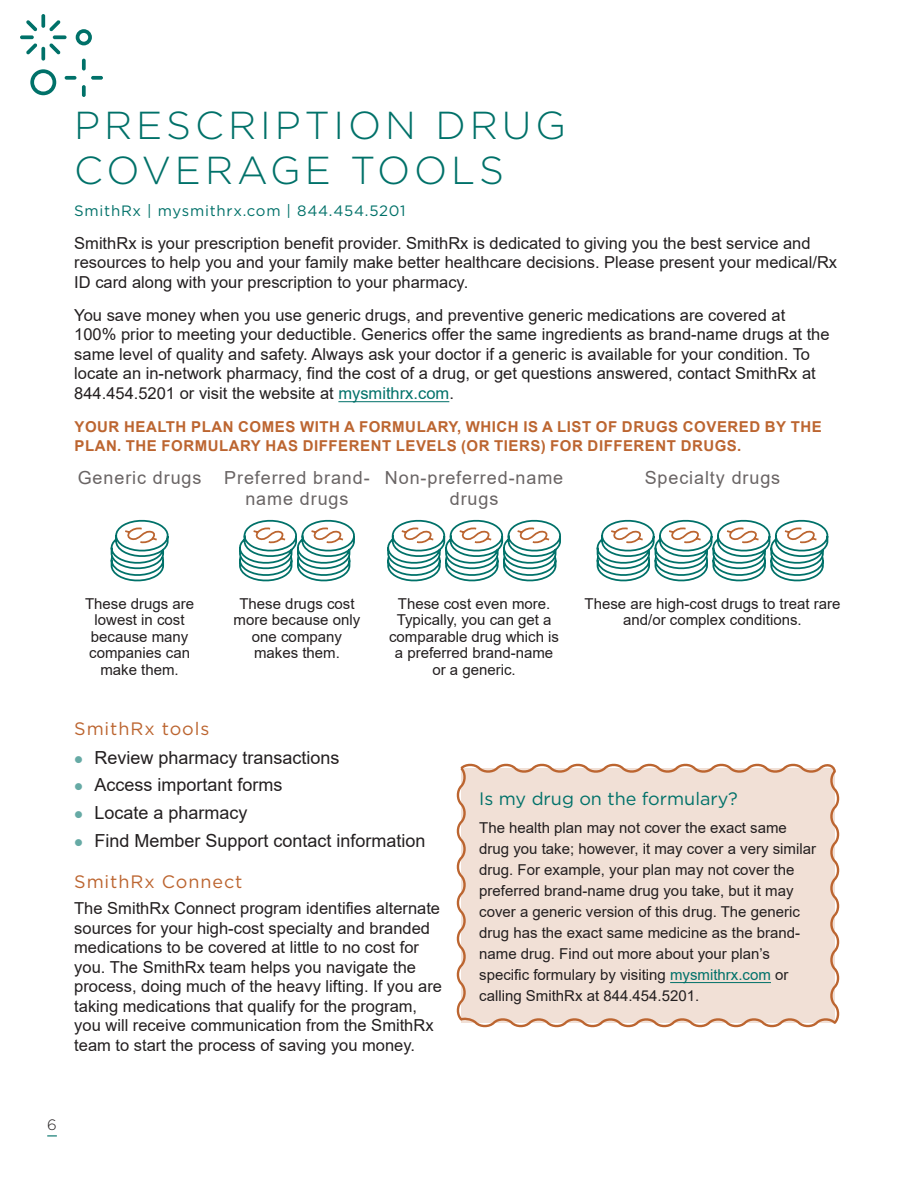
<style>
.page{position:relative;width:918px;height:1188px;background:#fff}
.page>*{position:absolute;margin:0;border:0;box-sizing:border-box;transform-origin:0 0}
.Section_Title{font:300 39px/45px "Gotham";letter-spacing:.1em;color:#007169}
.t1{font:18px "Arial";color:#231f20}
.Header_2{font:18px/21px "Arial";letter-spacing:.05em;color:#696464;text-align:center}
.Header_1{font:18px "Gotham";letter-spacing:.05em;color:#bc6530}
.Sidebar_Header{font:18px "Gotham";color:#007169}
.Body_Text_Print{font:16.5px/19.5px "Arial";color:#231f20}
.Sidebar{font:15px/21px "Arial";color:#231f20}
.Table_Body_Center{font:15px/16.5px "Arial";color:#231f20;text-align:center}
.Body_Text_Print-2{font:700 15px/19.5px "Arial";letter-spacing:.035em;color:#bc6530}
.Header_3{font:15px "Gotham";letter-spacing:.05em;color:#007169}
.t2{font:300 15px "Gotham";color:#231f20}
.s1{color:#007169}
</style>
<div class="page">
<svg style="left:30px;top:69px;width:26px;height:26px"></svg>
<svg style="left:76px;top:29px;width:16px;height:16px"></svg>
<svg style="left:82px;top:59px;width:4px;height:12px"></svg>
<svg style="left:82px;top:85px;width:4px;height:12px"></svg>
<svg style="left:65px;top:76px;width:12px;height:4px"></svg>
<svg style="left:91px;top:76px;width:12px;height:4px"></svg>
<svg style="left:41px;top:14px;width:4px;height:14px"></svg>
<svg style="left:41px;top:47px;width:4px;height:14px"></svg>
<svg style="left:20px;top:35px;width:14px;height:4px"></svg>
<svg style="left:53px;top:35px;width:14px;height:4px"></svg>
<svg style="left:26px;top:20px;width:11px;height:11px"></svg>
<svg style="left:49px;top:43px;width:11px;height:11px"></svg>
<svg style="left:26px;top:43px;width:11px;height:11px"></svg>
<svg style="left:49px;top:20px;width:12px;height:11px"></svg>
<hr style="left:338px;top:401px;width:111px;height:1px;background:#007169">
<svg style="left:110px;top:519px;width:59px;height:63px"></svg>
<svg style="left:239px;top:519px;width:116px;height:63px"></svg>
<svg style="left:387px;top:519px;width:174px;height:63px"></svg>
<svg style="left:596px;top:519px;width:233px;height:63px"></svg>
<svg style="left:456px;top:763px;width:384px;height:265px"></svg>
<p class="Section_Title" style="left:74px;top:102px;width:493px">PRESCRIPTION DRUG<br>COVERAGE TOOLS</p>
<p class="Header_3" style="left:74px;top:201px;width:333px">SmithRx | mysmithrx.com | 844.454.5201</p>
<p class="Body_Text_Print" style="left:74px;top:233px;width:764px">SmithRx is your prescription benefit provider. SmithRx is dedicated to giving you the best service and resources to help you and your family make better healthcare decisions. Please present your medical/Rx<br>ID card along with your prescription to your pharmacy.</p>
<p class="Body_Text_Print" style="left:74px;top:305px;width:757px">You save money when you use generic drugs, and preventive generic medications are covered at 100% prior to meeting your deductible. Generics offer the same ingredients as brand-name drugs at the same level of quality and safety. Always ask your doctor if a generic is available for your condition. To locate an in-network pharmacy, find the cost of a drug, or get questions answered, contact SmithRx at 844.454.5201 or visit the website at <span class="s1">mysmithrx.com</span>.</p>
<p class="Body_Text_Print-2" style="left:75px;top:417px;width:749px">YOUR HEALTH PLAN COMES WITH A FORMULARY, WHICH IS A LIST OF DRUGS COVERED BY THE<br>PLAN. THE FORMULARY HAS DIFFERENT LEVELS (OR TIERS) FOR DIFFERENT DRUGS.</p>
<p class="Header_2" style="left:78px;top:467px;width:125px">Generic drugs</p>
<p class="Header_2" style="left:224px;top:467px;width:147px">Preferred brand&shy;name drugs</p>
<p class="Header_2" style="left:385px;top:467px;width:180px">Non-preferred-name drugs</p>
<p class="Header_2" style="left:645px;top:467px;width:137px">Specialty drugs</p>
<p class="Table_Body_Center" style="left:85px;top:595px;width:111px">These drugs are lowest in cost because many companies can make them.</p>
<p class="Table_Body_Center" style="left:234px;top:595px;width:128px">These drugs cost more because only one company makes them.</p>
<p class="Table_Body_Center" style="left:389px;top:595px;width:172px">These cost even more.<br>Typically, you can get a comparable drug which is a preferred brand-name or a generic.</p>
<p class="Table_Body_Center" style="left:585px;top:595px;width:257px">These are high-cost drugs to treat rare and/or complex conditions.</p>
<p class="Header_1" style="left:74px;top:717px;width:137px">SmithRx tools</p>
<p class="t1" style="left:94px;top:745px;width:247px">Review pharmacy transactions</p>
<p class="t1" style="left:94px;top:773px;width:190px">Access important forms</p>
<p class="t1" style="left:94px;top:800px;width:155px">Locate a pharmacy</p>
<p class="t1" style="left:94px;top:828px;width:333px">Find Member Support contact information</p>
<p class="Header_1" style="left:74px;top:870px;width:170px">SmithRx Connect</p>
<p class="Body_Text_Print" style="left:74px;top:899px;width:369px">The SmithRx Connect program identifies alternate sources for your high-cost specialty and branded medications to be covered at little to no cost for you. The SmithRx team helps you navigate the process, doing much of the heavy lifting. If you are taking medications that qualify for the program, you will receive communication from the SmithRx team to start the process of saving you money.</p>
<p class="Sidebar_Header" style="left:479px;top:787px;width:260px">Is my drug on the formulary?</p>
<p class="Sidebar" style="left:479px;top:817px;width:338px">The health plan may not cover the exact same drug you take; however, it may cover a very similar drug. For example, your plan may not cover the preferred brand-name drug you take, but it may cover a generic version of this drug. The generic drug has the exact same medicine as the brand&shy;name drug. Find out more about your plan’s specific formulary by visiting <span class="s1">mysmithrx.com</span> or calling SmithRx at 844.454.5201.</p>
<p class="t2" style="left:47px;top:1115px;width:11px">6</p>
</div>
